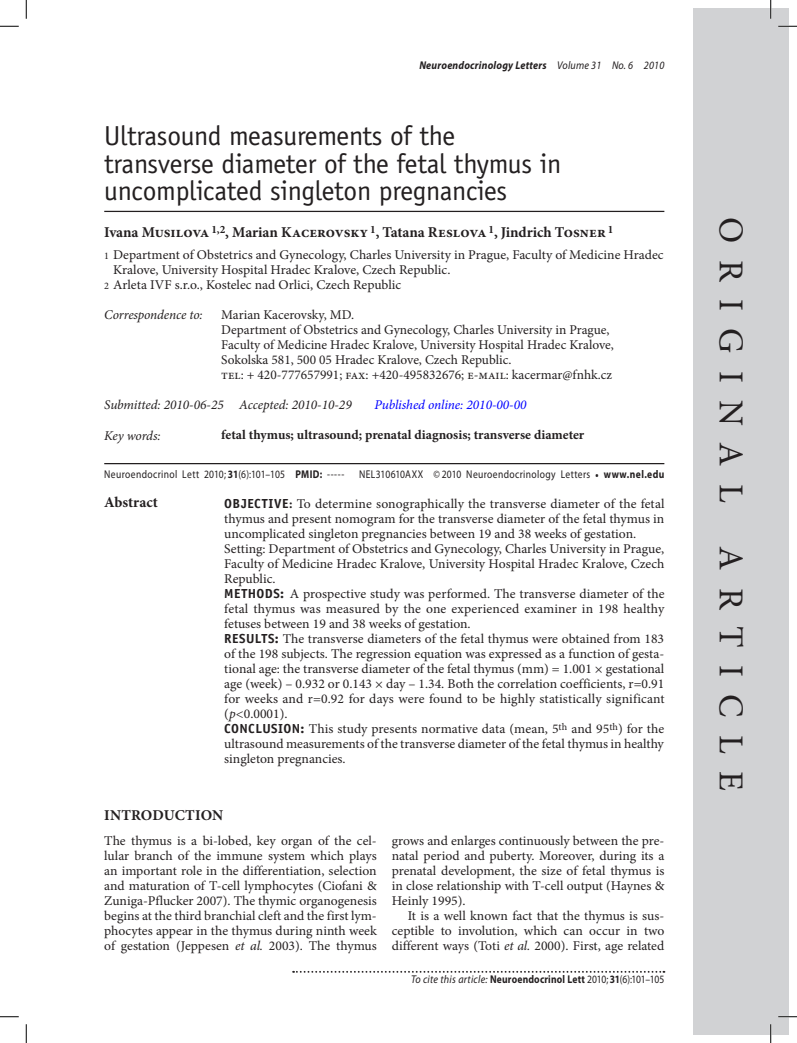
<style>
.page{position:relative;width:797px;height:1043px;background:#fff}
.page>*{position:absolute;margin:0;border:0;box-sizing:border-box;transform-origin:0 0}
.t1{font:35px "Minion Pro";letter-spacing:.5em;color:#231f20}
.t2{font:27.5px/27.5px "Officina Sans Std";letter-spacing:-.01em;color:#231f20}
.t3{font:700 15px "Minion Pro";letter-spacing:-.005em;color:#231f20}
.t4{font:13.38px/15px "Minion Pro";color:#231f20;text-align:justify}
.t5{font:italic 13.38px "Minion Pro";letter-spacing:-.01em;color:#231f20}
.t6{font:700 13.38px "Minion Pro";color:#231f20}
.t7{font:italic 13.38px "Minion Pro";letter-spacing:-.005em;color:#00f}
.t8{font:11.25px "Myriad Pro";letter-spacing:.04em;color:#231f20;scale:.85 1}
.t9{font:700 11.25px "Myriad Pro";letter-spacing:.02em;color:#231f20;scale:.85 1}
.t10{font:italic 700 11.25px "Myriad Pro";letter-spacing:.02em;color:#231f20;scale:.9 1}
.s1{font-weight:400}
.s2{font-size:10px}
.s3{font-weight:700}
.s4{font-family:"Minion Pro"}
.s5{font-family:"Officina Sans Std";font-weight:700;font-size:13.12px}
.s6{font-style:italic}
.s7{font-weight:400;font-style:italic}
</style>
<div class="page">
<svg style="left:293px;top:970px;width:371px;height:2px"></svg>
<div style="left:692px;top:9px;width:96px;height:1025px;background:#d1d2d4"></div>
<hr style="left:104px;top:211px;width:560px;height:1px;background:#231f20">
<hr style="left:104px;top:463px;width:560px;height:1px;background:#231f20">
<svg style="left:0;top:25px;width:19px;height:2px"></svg>
<svg style="left:778px;top:25px;width:19px;height:2px"></svg>
<svg style="left:0;top:1016px;width:19px;height:1px"></svg>
<svg style="left:778px;top:1015px;width:19px;height:2px"></svg>
<svg style="left:25px;top:0;width:2px;height:19px"></svg>
<svg style="left:25px;top:1024px;width:2px;height:18px"></svg>
<svg style="left:770px;top:0;width:1px;height:19px"></svg>
<svg style="left:770px;top:1024px;width:1px;height:18px"></svg>
<p class="t10" style="left:419px;top:58px;width:274px">Neuroendocrinology Letters <span class="s1">Volume 31 No. 6 2010</span></p>
<h2 class="t2" style="left:104px;top:122px;width:458px">Ultrasound measurements of the transverse diameter of the fetal thymus in uncomplicated singleton pregnancies</h2>
<p class="t3" style="left:104px;top:222px;width:511px">Ivana Musilova <sup>1,2</sup>, Marian Kacerovsky <sup>1</sup>, Tatana Reslova <sup>1</sup>, Jindrich Tosner <sup>1</sup></p>
<p class="t4" style="left:104px;top:247px;width:561px"><span class="s2">1</span> Department of Obstetrics and Gynecology, Charles University in Prague, Faculty of Medicine Hradec</p>
<p class="t4" style="left:113px;top:262px;width:339px">Kralove, University Hospital Hradec Kralove, Czech Republic.</p>
<p class="t4" style="left:104px;top:277px;width:298px"><span class="s2">2</span> Arleta IVF s.r.o., Kostelec nad Orlici, Czech Republic</p>
<p class="t5" style="left:104px;top:306px;width:100px">Correspondence to:</p>
<p class="t4" style="left:221px;top:307px;width:394px;text-align:left">Marian Kacerovsky, MD.<br>Department of Obstetrics and Gynecology, Charles University in Prague, Faculty of Medicine Hradec Kralove, University Hospital Hradec Kralove, Sokolska 581, 500 05 Hradec Kralove, Czech Republic.<br>tel: + 420-777657991; fax: +420-495832676; e-mail: kacermar@fnhk.cz</p>
<p class="t5" style="left:104px;top:396px;width:249px">Submitted: 2010-06-25 Accepted: 2010-10-29</p>
<p class="t7" style="left:374px;top:396px;width:154px">Published online: 2010-00-00</p>
<p class="t5" style="left:104px;top:427px;width:58px">Key words:</p>
<p class="t6" style="left:221px;top:425px;width:364px">fetal thymus; ultrasound; prenatal diagnosis; transverse diameter</p>
<p class="t8" style="left:104px;top:467px;width:284px">Neuroendocrinol Lett 2010; <span class="s3">31</span>(6):101–105 <span class="s3">PMID:</span> -----</p>
<p class="t8" style="left:359px;top:467px;width:360px">NEL310610AXX © 2010 Neuroendocrinology Letters <span class="s4">•</span> <span class="s3">www.nel.edu</span></p>
<p class="t3" style="left:104px;top:491px;width:55px">Abstract</p>
<p class="t4" style="left:224px;top:496px;width:442px;text-align:left"><span class="s5">OBJECTIVE</span><span class="s3">:</span> To determine sonographically the transverse diameter of the fetal thymus and present nomogram for the transverse diameter of the fetal thymus in uncomplicated singleton pregnancies between 19 and 38 weeks of gestation.<br>Setting: Department of Obstetrics and Gynecology, Charles University in Prague, Faculty of Medicine Hradec Kralove, University Hospital Hradec Kralove, Czech Republic.<br><span class="s5">MET HODS:</span> A prospective study was performed. The transverse diameter of the fetal thymus was measured by the one experienced examiner in 198 healthy fetuses between 19 and 38 weeks of gestation.<br><span class="s5">RESULTS:</span> The transverse diameters of the fetal thymus were obtained from 183 of the 198 subjects. The regression equation was expressed as a function of gesta&shy;tional age: the transverse diameter of the fetal thymus (mm) = 1.001 × gestational age (week) – 0.932 or 0.143 × day – 1.34. Both the correlation coefficients, r=0.91 for weeks and r=0.92 for days were found to be highly statistically significant (<span class="s6">p&lt;</span>0.0001).<br><span class="s5">CONCLUSIO N:</span> This study presents normative data (mean, 5<sup>th</sup> and 95<sup>th</sup>) for the ultrasound measurements of the transverse diameter of the fetal thymus in healthy singleton pregnancies.</p>
<p class="t3" style="left:104px;top:805px;width:120px">Introduction</p>
<p class="t4" style="left:104px;top:833px;width:274px">The thymus is a bi-lobed, key organ of the cel&shy;lular branch of the immune system which plays an important role in the differentiation, selection and maturation of T-cell lymphocytes (Ciofani &amp; Zuniga-Pflucker 2007). The thymic organogenesis begins at the third branchial cleft and the first lym&shy;phocytes appear in the thymus during ninth week of gestation (Jeppesen <span class="s6">et al.</span> 2003). The thymus</p>
<p class="t4" style="left:392px;top:833px;width:274px">grows and enlarges continuously between the pre&shy;natal period and puberty. Moreover, during its a prenatal development, the size of fetal thymus is in close relationship with T-cell output (Haynes &amp; Heinly 1995).</p>
<p class="t4" style="left:392px;top:908px;width:274px;text-indent:16px">It is a well known fact that the thymus is sus&shy;ceptible to involution, which can occur in two different ways (Toti <span class="s6">et al.</span> 2000). First, age related</p>
<p class="t9" style="left:411px;top:972px;width:299px"><span class="s7">To cite this article:</span> Neuroendocrinol Lett <span class="s1">2010;</span> 31<span class="s1">(6):101–105</span></p>
<h1 class="t1" style="left:754px;top:217px;width:576px;rotate:90deg">ORIGINAL ARTICLE</h1>
</div>
